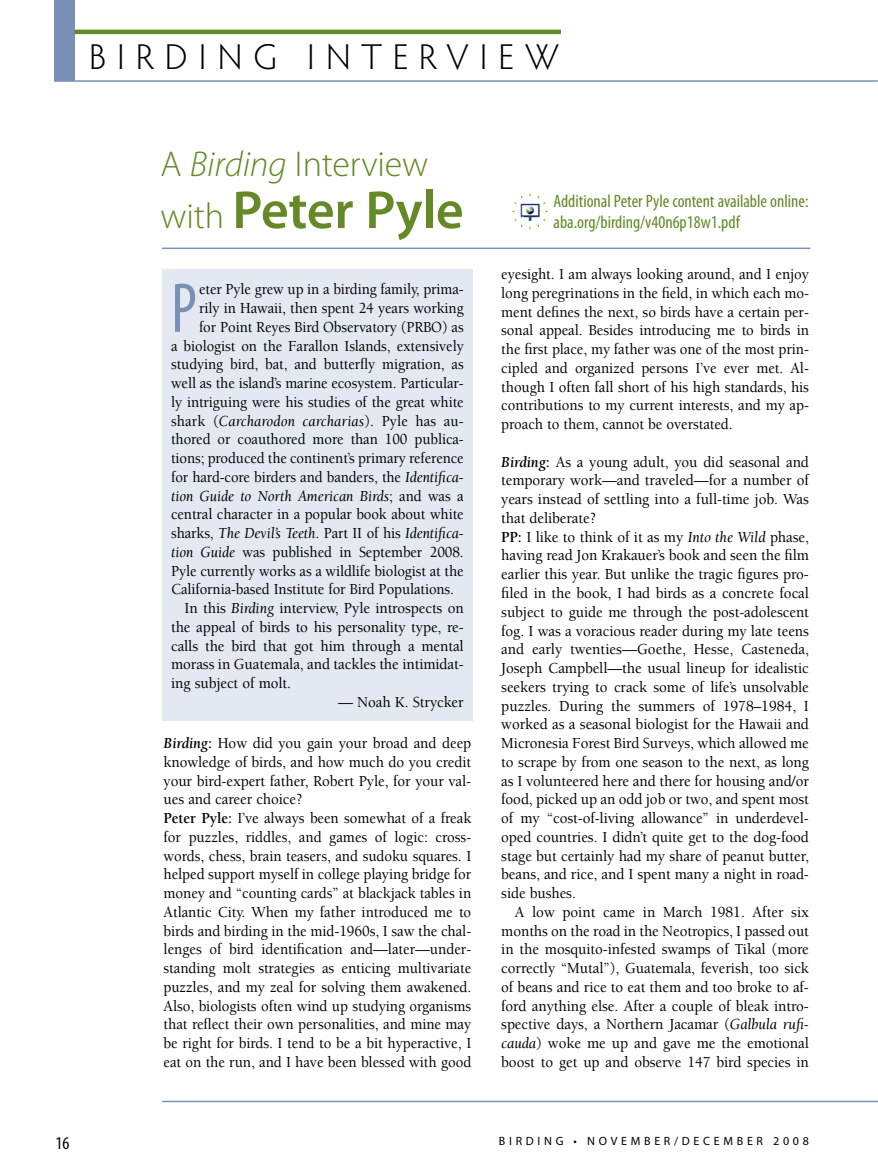
<style>
.page{position:relative;width:878px;height:1175px;background:#fff}
.page>*{position:absolute;margin:0;border:0;box-sizing:border-box;transform-origin:0 0}
.t1{font:condensed 71.25px "Myriad Pro";color:#7990b8;scale:.91 1}
.t2{font:600 54px "Myriad Pro";letter-spacing:-.005em;color:#648926}
.t3{font:300 36px "Myriad Pro";letter-spacing:-.005em;color:#648926}
.t4{font:300 36px "Hypatia Sans Pro";letter-spacing:.305em;color:#000}
.t5{font:condensed 18px/21px "Myriad Pro";color:#648926}
.t6{font:condensed 18px "Myriad Pro";color:#000}
.t7{font:500 15.75px/18.8px "Berkeley Std";letter-spacing:-.005em;color:#000;scale:.95 1}
.t8{font:500 15.75px "Berkeley Std";letter-spacing:-.005em;color:#000;scale:.93 1}
.t9{font:500 15.75px/18.8px "Berkeley Std";letter-spacing:-.005em;color:#000;text-align:justify;scale:.94 1}
.t10{font:italic 15.75px "Berkeley Std";letter-spacing:-.005em;color:#000;scale:.93 1}
.t11{font:12px "Myriad Pro";letter-spacing:.31em;color:#000}
.s1{font-style:italic}
.s2{font-weight:300;font-size:36px}
.s3{font-weight:500;font-style:normal}
.s4{font-weight:400;font-style:italic}
.s5{font-weight:700;font-style:italic}
.s6{font-weight:700}
</style>
<div class="page">
<hr style="left:54px;top:80px;width:823px;height:2px;background:#7990b8">
<div style="left:54px;top:0;width:20px;height:81px;background:#7990b8"></div>
<hr style="left:74px;top:30px;width:487px;height:4px;background:#648926">
<hr style="left:162px;top:1100px;width:716px;height:2px;background:#7990b8">
<hr style="left:162px;top:247px;width:648px;height:2px;background:#7990b8">
<div style="left:162px;top:269px;width:310px;height:452px;background:#e4e9f1"></div>
<img style="left:512px;top:193px;width:34px;height:28px">
<h3 class="t4" style="left:89px;top:43px;width:471px">BIRDING INTERVIEW</h3>
<p class="t6" style="left:56px;top:1137px;width:15px">16</p>
<h3 class="t3" style="left:160px;top:150px;width:269px">A <span class="s1">Birding</span> Interview</h3>
<h2 class="t2" style="left:160px;top:190px;width:304px"><span class="s2">with</span> Peter Pyle</h2>
<h1 class="t1" style="left:171px;top:283px;width:30px">P</h1>
<p class="t8" style="left:199px;top:283px;width:286px">eter Pyle grew up in a birding family, prima-</p>
<p class="t8" style="left:199px;top:302px;width:286px">rily in Hawaii, then spent 24 years working</p>
<p class="t8" style="left:199px;top:321px;width:286px">for Point Reyes Bird Observatory (PRBO) as</p>
<p class="t8" style="left:171px;top:339px;width:316px">a biologist on the Farallon Islands, extensively</p>
<p class="t8" style="left:171px;top:358px;width:316px">studying bird, bat, and butterfly migration, as</p>
<p class="t8" style="left:171px;top:377px;width:316px">well as the island’s marine ecosystem. Particular-</p>
<p class="t8" style="left:171px;top:396px;width:316px">ly intriguing were his studies of the great white</p>
<p class="t10" style="left:171px;top:414px;width:316px"><span class="s3">shark (</span>Carcharodon carcharias<span class="s3">). Pyle has au-</span></p>
<p class="t8" style="left:171px;top:433px;width:316px">thored or coauthored more than 100 publica-</p>
<p class="t8" style="left:171px;top:452px;width:316px">tions; produced the continent’s primary reference</p>
<p class="t8" style="left:171px;top:471px;width:316px">for hard-core birders and banders, the <span class="s4">Identifica-</span></p>
<p class="t10" style="left:171px;top:489px;width:316px">tion Guide to North American Birds<span class="s3">; and was a</span></p>
<p class="t8" style="left:171px;top:508px;width:316px">central character in a popular book about white</p>
<p class="t10" style="left:171px;top:527px;width:316px"><span class="s3">sharks,</span> The Devil’s Teeth<span class="s3">. Part II of his</span> Identifica-</p>
<p class="t8" style="left:171px;top:546px;width:316px"><span class="s4">tion Guide</span> was published in September 2008.</p>
<p class="t8" style="left:171px;top:564px;width:316px">Pyle currently works as a wildlife biologist at the</p>
<p class="t8" style="left:171px;top:583px;width:306px">California-based Institute for Bird Populations.</p>
<p class="t7" style="left:184px;top:600px;width:295px">In this <span class="s4">Birding</span> interview, Pyle introspects on</p>
<p class="t7" style="left:171px;top:619px;width:309px">the appeal of birds to his personality type, re-</p>
<p class="t7" style="left:171px;top:637px;width:309px">calls the bird that got him through a mental</p>
<p class="t7" style="left:171px;top:656px;width:309px">morass in Guatemala, and tackles the intimidat-</p>
<p class="t7" style="left:171px;top:675px;width:128px">ing subject of molt.</p>
<p class="t7" style="left:338px;top:694px;width:134px">— Noah K. Strycker</p>
<p class="t7" style="left:164px;top:735px;width:325px"><span class="s5">Birding</span><span class="s6">:</span> How did you gain your broad and deep knowledge of birds, and how much do you credit your bird-expert father, Robert Pyle, for your val&shy;ues and career choice?<br><span class="s6">Peter Pyle:</span> I’ve always been somewhat of a freak for puzzles, riddles, and games of logic: cross&shy;words, chess, brain teasers, and sudoku squares. I helped support myself in college playing bridge for money and “counting cards” at blackjack tables in Atlantic City. When my father introduced me to birds and birding in the mid-1960s, I saw the chal&shy;lenges of bird identification and—later—under&shy;standing molt strategies as enticing multivariate puzzles, and my zeal for solving them awakened.<br>Also, biologists often wind up studying organisms that reflect their own personalities, and mine may be right for birds. I tend to be a bit hyperactive, I eat on the run, and I have been blessed with good</p>
<p class="t5" style="left:553px;top:192px;width:256px">Additional Peter Pyle content available online: aba.org/birding/v40n6p18w1.pdf</p>
<p class="t9" style="left:501px;top:266px;width:329px">eyesight. I am always looking around, and I enjoy long peregrinations in the field, in which each mo&shy;ment defines the next, so birds have a certain per&shy;sonal appeal. Besides introducing me to birds in the first place, my father was one of the most prin&shy;cipled and organized persons I’ve ever met. Al&shy;though I often fall short of his high standards, his contributions to my current interests, and my ap&shy;proach to them, cannot be overstated.</p>
<p class="t7" style="left:501px;top:454px;width:325px"><span class="s5">Birding</span><span class="s6">:</span> As a young adult, you did seasonal and temporary work—and traveled—for a number of years instead of settling into a full-time job. Was that deliberate?<br><span class="s6">PP:</span> I like to think of it as my <span class="s4">Into the Wild</span> phase, having read Jon Krakauer’s book and seen the film earlier this year. But unlike the tragic figures pro&shy;filed in the book, I had birds as a concrete focal subject to guide me through the post-adolescent fog. I was a voracious reader during my late teens and early twenties—Goethe, Hesse, Casteneda, Joseph Campbell—the usual lineup for idealistic seekers trying to crack some of life’s unsolvable puzzles. During the summers of 1978–1984, I worked as a seasonal biologist for the Hawaii and Micronesia Forest Bird Surveys, which allowed me to scrape by from one season to the next, as long as I volunteered here and there for housing and/or food, picked up an odd job or two, and spent most of my “cost-of-living allowance” in underdevel&shy;oped countries. I didn’t quite get to the dog-food stage but certainly had my share of peanut butter, beans, and rice, and I spent many a night in road&shy;side bushes.</p>
<p class="t7" style="left:501px;top:904px;width:325px;text-align:justify;text-indent:14px">A low point came in March 1981. After six months on the road in the Neotropics, I passed out in the mosquito-infested swamps of Tikal (more correctly “Mutal”), Guatemala, feverish, too sick of beans and rice to eat them and too broke to af&shy;ford anything else. After a couple of bleak intro&shy;spective days, a Northern Jacamar (<span class="s4">Galbula rufi&shy;cauda</span>) woke me up and gave me the emotional boost to get up and observe 147 bird species in</p>
<p class="t11" style="left:499px;top:1136px;width:311px">BIRDING • NOVEMBER/DECEMBER 2008</p>
</div>
